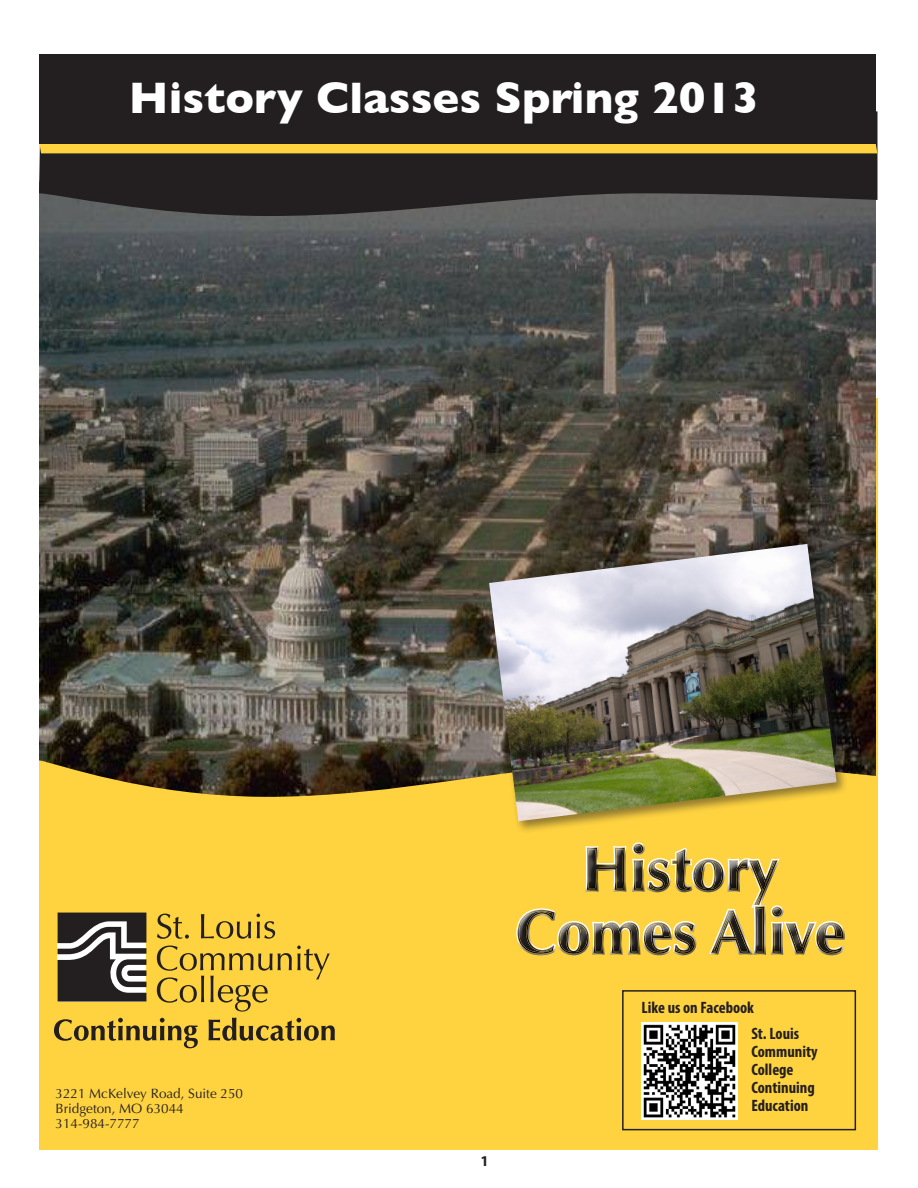
<style>
.page{position:relative;width:918px;height:1188px;background:#fff}
.page>*{position:absolute;margin:0;border:0;box-sizing:border-box;transform-origin:0 0}
.t1{font:700 45px "Gill Sans";color:#fff}
.sidebar_text{font:700 condensed 16.5px/18px "Myriad Pro";color:#231f20}
.t2{font:700 15px "Myriad Pro";color:#231f20}
.t3{font:13.5px/15px "Optima LT Std";color:#231f20}
</style>
<div class="page">
<div style="left:39px;top:398px;width:838px;height:752px;background:#ffd340"></div>
<img style="left:39px;top:216px;width:837px;height:581px">
<div style="left:511px;top:838px;width:345px;height:128px;background:#231f20;opacity:.75"></div>
<svg style="left:39px;top:111px;width:838px;height:105px;fill:#231f20"></svg>
<svg style="left:39px;top:143px;width:838px;height:10px"></svg>
<div style="left:39px;top:54px;width:837px;height:89px;background:#231f20"></div>
<div style="left:486px;top:541px;width:363px;height:293px;background:#231f20;opacity:.5"></div>
<img style="left:489px;top:544px;width:348px;height:277px">
<svg style="left:157px;top:914px;width:32px;height:25px"></svg>
<svg style="left:201px;top:914px;width:50px;height:25px"></svg>
<svg style="left:257px;top:914px;width:18px;height:25px"></svg>
<svg style="left:157px;top:946px;width:173px;height:66px"></svg>
<svg style="left:57px;top:913px;width:89px;height:89px"></svg>
<svg style="left:54px;top:1018px;width:144px;height:30px"></svg>
<svg style="left:209px;top:1018px;width:126px;height:23px"></svg>
<img style="left:642px;top:1023px;width:96px;height:96px">
<div style="left:622px;top:990px;width:234px;height:140px;border:2px solid #231f20"></div>
<p class="t1" style="left:129px;top:72px;width:631px">History Classes Spring 2013</p>
<p class="t3" style="left:56px;top:1086px;width:189px">3221 McKelvey Road, Suite 250<br>Bridgeton, MO 63044</p>
<p class="t3" style="left:56px;top:1116px;width:86px">314-984-7777</p>
<p class="t2" style="left:480px;top:1151px;width:10px">1</p>
<p class="sidebar_text" style="left:751px;top:994px;width:49px;line-height:25.5px;text-indent:-110px">Like us on Facebook<br>St. Louis</p>
<p class="sidebar_text" style="left:751px;top:1042px;width:68px">Community<br>College<br>Continuing<br>Education</p>
</div>
